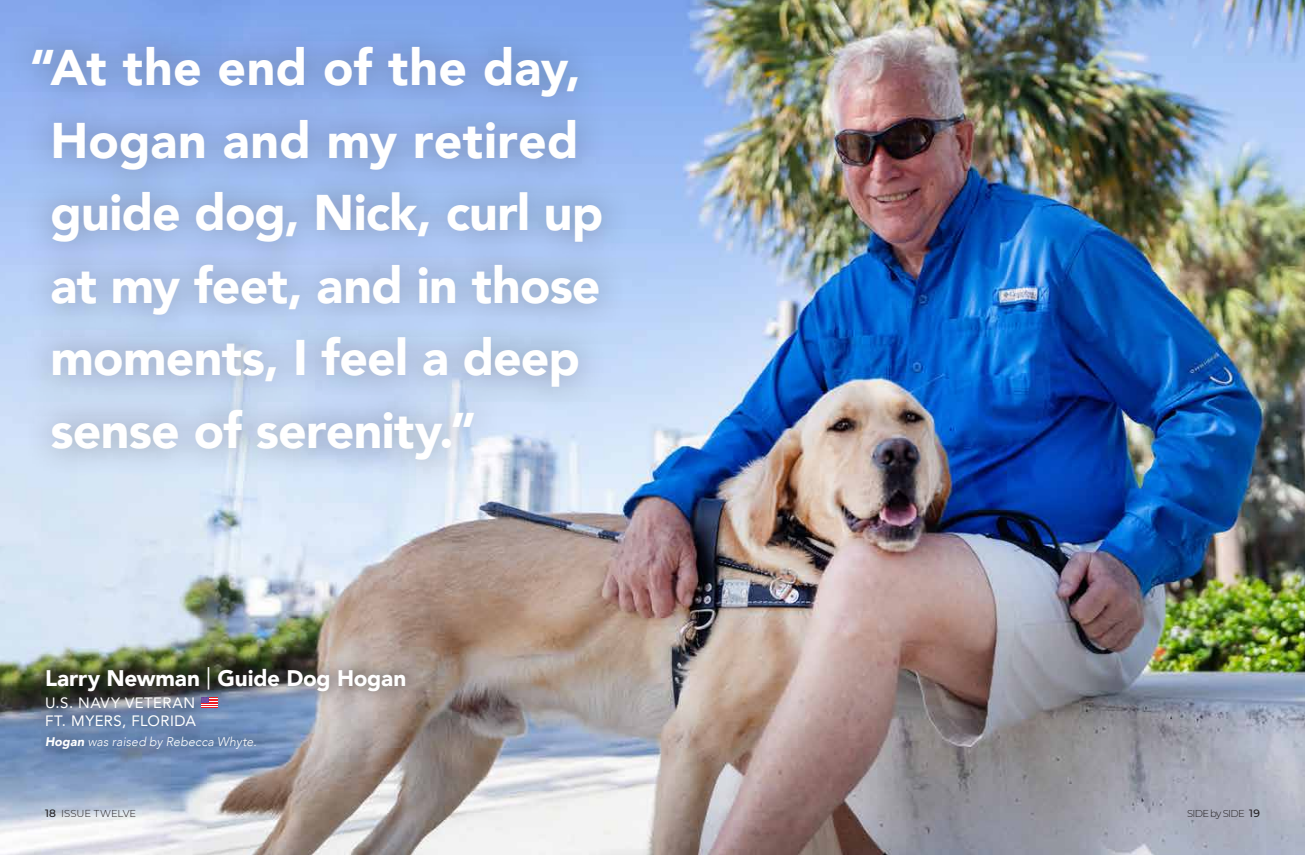
<style>
.page{position:relative;width:1305px;height:855px;background:#fff}
.page>*{position:absolute;margin:0;border:0;box-sizing:border-box;transform-origin:0 0}
.t1{font:900 50px/72.5px "Avenir";letter-spacing:-.01em;color:#fff}
.t2{font:900 22.5px "Avenir";letter-spacing:-.01em;color:#fff}
.t3{font:15px/18.8px "Avenir";letter-spacing:.03em;color:#fff}
.t4{font:italic 300 12.5px "Avenir";letter-spacing:.01em;color:#fff}
.t5{font:300 10px "Montserrat";letter-spacing:-.065em;color:#231f20}
.s1{font-weight:400}
.s2{font-weight:900}
.s3{font-weight:500;font-size:10.62px}
.s4{font-size:10.12px}
</style>
<div class="page">
<img style="left:0;top:0;width:1305px;height:855px">
<div style="left:4px;top:17px;width:628px;height:473px;background:#231f20;opacity:.41"></div>
<div style="left:31px;top:654px;width:389px;height:110px;background:#231f20;opacity:.75"></div>
<svg style="left:201px;top:697px;width:17px;height:11px"></svg>
<h1 class="t1" style="left:50px;top:31px;width:554px;text-indent:-21px">“At the end of the day,<br>Hogan and my retired guide dog, Nick, curl up at my feet, and in those moments, I feel a deep sense of serenity.”</h1>
<p class="t2" style="left:45px;top:659px;width:363px">Larry Newman <span class="s1">|</span> Guide Dog Hogan</p>
<p class="t3" style="left:45px;top:693px;width:153px">U.S. NAVY VETERAN<br>FT. MYERS, FLORIDA</p>
<p class="t4" style="left:45px;top:735px;width:213px"><span class="s2">Hogan</span> was raised by Rebecca Whyte.</p>
<p class="t5" style="left:45px;top:807px;width:93px"><span class="s3">18</span> <span class="s4">ISSUE</span> TWELVE</p>
<p class="t5" style="left:1187px;top:807px;width:74px">SIDE by SIDE <span class="s3">19</span></p>
</div>
